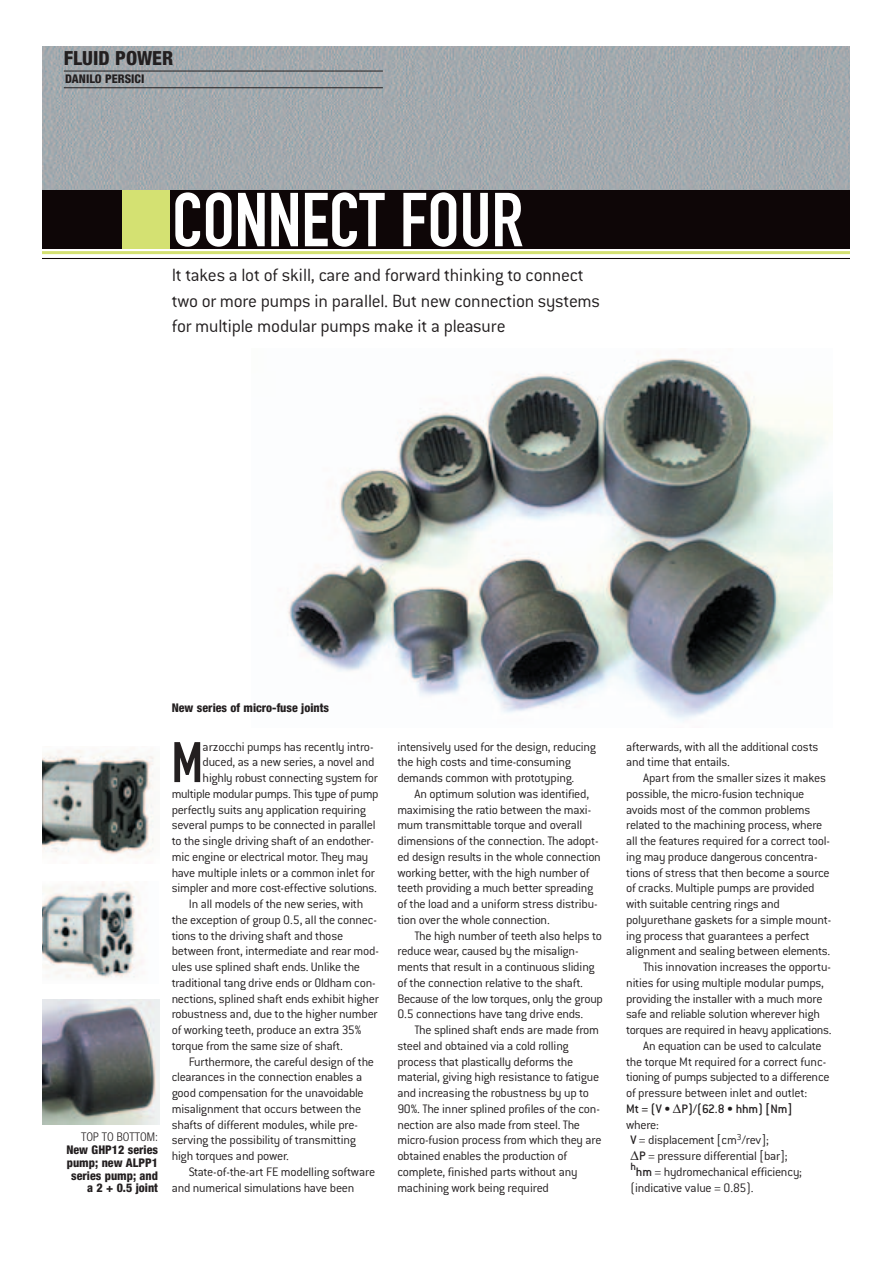
<style>
.page{position:relative;width:893px;height:1263px;background:#fff}
.page>*{position:absolute;margin:0;border:0;box-sizing:border-box;transform-origin:0 0}
.t1{font:75px "DIN Engschrift";color:#fff}
.t2{font:56.1px "DIN Engschrift Alternate";color:#231f20}
.t3{font:300 19.5px/25.5px "Conduit ITC";letter-spacing:-.015em;color:#231f20}
.t4{font:800 condensed 19.5px "Helvetica Neue";color:#231f20}
.t5{font:300 13.5px/15.8px "Conduit ITC";letter-spacing:-.02em;color:#231f20}
.t6{font:500 13.5px "Conduit ITC";letter-spacing:-.005em;color:#231f20}
.t7{font:800 condensed 12px/12.8px "Helvetica Neue";color:#231f20;text-align:right}
.t8{font:300 condensed 12px "Helvetica Neue";color:#231f20}
.s1{font-weight:500}
</style>
<div class="page">
<img style="left:42px;top:46px;width:807px;height:144px">
<hr style="left:64px;top:71px;width:319px;height:1px;background:#231f20">
<hr style="left:64px;top:87px;width:319px;height:1px;background:#231f20">
<div style="left:42px;top:190px;width:807px;height:59px;background:#0e0607"></div>
<div style="left:122px;top:190px;width:48px;height:59px;background:#d4e172"></div>
<hr style="left:42px;top:251px;width:807px;height:3px;background:#d4e172">
<hr style="left:42px;top:258px;width:807px;height:1px;background:#0e0607">
<img style="left:288px;top:358px;width:544px;height:363px">
<img style="left:42px;top:750px;width:112px;height:108px">
<img style="left:42px;top:881px;width:101px;height:98px">
<img style="left:42px;top:1000px;width:117px;height:125px">
<h3 class="t4" style="left:64px;top:51px;width:111px">FLUID POWER</h3>
<p class="t7" style="left:65px;top:74px;width:80px">DANILO PERSICI</p>
<h1 class="t1" style="left:172px;top:193px;width:353px">CONNECT FOUR</h1>
<h3 class="t3" style="left:172px;top:265px;width:430px">It takes a lot of skill, care and forward thinking to connect two or more pumps in parallel. But new connection systems for multiple modular pumps make it a pleasure</h3>
<p class="t8" style="left:81px;top:1133px;width:78px">TOP TO BOTTOM:</p>
<p class="t7" style="left:66px;top:1144px;width:93px">New GHP12 series pump; new ALPP1 series pump; and a 2 + 0.5 joint</p>
<p class="t7" style="left:172px;top:703px;width:159px">New series of micro-fuse joints</p>
<h2 class="t2" style="left:172px;top:742px;width:33px">M</h2>
<p class="t5" style="left:203px;top:740px;width:172px">arzocchi pumps has recently intro-</p>
<p class="t5" style="left:203px;top:756px;width:173px">duced, as a new series, a novel and</p>
<p class="t5" style="left:203px;top:771px;width:177px">highly robust connecting system for</p>
<p class="t5" style="left:172px;top:787px;width:208px">multiple modular pumps. This type of pump</p>
<p class="t5" style="left:172px;top:803px;width:196px">perfectly suits any application requiring</p>
<p class="t5" style="left:172px;top:819px;width:205px">several pumps to be connected in parallel</p>
<p class="t5" style="left:172px;top:834px;width:204px">to the single driving shaft of an endother-</p>
<p class="t5" style="left:172px;top:850px;width:198px">mic engine or electrical motor. They may</p>
<p class="t5" style="left:172px;top:866px;width:205px">have multiple inlets or a common inlet for</p>
<p class="t5" style="left:172px;top:882px;width:207px">simpler and more cost-effective solutions.</p>
<p class="t5" style="left:189px;top:897px;width:176px">In all models of the new series, with</p>
<p class="t5" style="left:172px;top:913px;width:207px">the exception of group 0.5, all the connec-</p>
<p class="t5" style="left:172px;top:929px;width:173px">tions to the driving shaft and those</p>
<p class="t5" style="left:172px;top:945px;width:209px">between front, intermediate and rear mod-</p>
<p class="t5" style="left:172px;top:960px;width:190px">ules use splined shaft ends. Unlike the</p>
<p class="t5" style="left:172px;top:976px;width:206px">traditional tang drive ends or Oldham con-</p>
<p class="t5" style="left:172px;top:992px;width:208px">nections, splined shaft ends exhibit higher</p>
<p class="t5" style="left:172px;top:1008px;width:207px">robustness and, due to the higher number</p>
<p class="t5" style="left:172px;top:1023px;width:191px">of working teeth, produce an extra 35%</p>
<p class="t5" style="left:172px;top:1039px;width:173px">torque from the same size of shaft.</p>
<p class="t5" style="left:189px;top:1055px;width:187px">Furthermore, the careful design of the</p>
<p class="t5" style="left:172px;top:1071px;width:192px">clearances in the connection enables a</p>
<p class="t5" style="left:172px;top:1086px;width:194px">good compensation for the unavoidable</p>
<p class="t5" style="left:172px;top:1102px;width:191px">misalignment that occurs between the</p>
<p class="t5" style="left:172px;top:1118px;width:188px">shafts of different modules, while pre-</p>
<p class="t5" style="left:172px;top:1134px;width:186px">serving the possibility of transmitting</p>
<p class="t5" style="left:172px;top:1149px;width:119px">high torques and power.</p>
<p class="t5" style="left:189px;top:1165px;width:188px">State-of-the-art FE modelling software</p>
<p class="t5" style="left:172px;top:1181px;width:184px">and numerical simulations have been</p>
<p class="t5" style="left:397px;top:740px;width:200px">intensively used for the design, reducing the high costs and time-consuming demands common with prototyping.</p>
<p class="t5" style="left:397px;top:787px;width:205px;text-indent:17px">An optimum solution was identified, maximising the ratio between the maxi&shy;mum transmittable torque and overall dimensions of the connection. The adopt&shy;ed design results in the whole connection working better, with the high number of teeth providing a much better spreading of the load and a uniform stress distribu&shy;tion over the whole connection.</p>
<p class="t5" style="left:397px;top:929px;width:207px;text-indent:17px">The high number of teeth also helps to reduce wear, caused by the misalign&shy;ments that result in a continuous sliding of the connection relative to the shaft.<br>Because of the low torques, only the group 0.5 connections have tang drive ends.</p>
<p class="t5" style="left:397px;top:1023px;width:206px;text-indent:17px">The splined shaft ends are made from steel and obtained via a cold rolling process that plastically deforms the material, giving high resistance to fatigue and increasing the robustness by up to 90%. The inner splined profiles of the con&shy;nection are also made from steel. The micro-fusion process from which they are obtained enables the production of complete, finished parts without any machining work being required</p>
<p class="t5" style="left:626px;top:740px;width:194px">afterwards, with all the additional costs and time that entails.</p>
<p class="t5" style="left:643px;top:771px;width:184px">Apart from the smaller sizes it makes</p>
<p class="t5" style="left:626px;top:787px;width:180px">possible, the micro-fusion technique</p>
<p class="t5" style="left:626px;top:803px;width:186px">avoids most of the common problems</p>
<p class="t5" style="left:626px;top:819px;width:198px">related to the machining process, where</p>
<p class="t5" style="left:626px;top:834px;width:205px">all the features required for a correct tool-</p>
<p class="t5" style="left:626px;top:850px;width:193px">ing may produce dangerous concentra-</p>
<p class="t5" style="left:626px;top:866px;width:205px">tions of stress that then become a source</p>
<p class="t5" style="left:626px;top:882px;width:190px">of cracks. Multiple pumps are provided</p>
<p class="t5" style="left:626px;top:897px;width:155px">with suitable centring rings and</p>
<p class="t5" style="left:626px;top:913px;width:207px">polyurethane gaskets for a simple mount-</p>
<p class="t5" style="left:626px;top:929px;width:185px">ing process that guarantees a perfect</p>
<p class="t5" style="left:626px;top:945px;width:206px">alignment and sealing between elements.</p>
<p class="t5" style="left:643px;top:960px;width:189px">This innovation increases the opportu-</p>
<p class="t5" style="left:626px;top:976px;width:199px">nities for using multiple modular pumps,</p>
<p class="t5" style="left:626px;top:992px;width:198px">providing the installer with a much more</p>
<p class="t5" style="left:626px;top:1008px;width:195px">safe and reliable solution wherever high</p>
<p class="t5" style="left:626px;top:1023px;width:207px">torques are required in heavy applications.</p>
<p class="t5" style="left:643px;top:1039px;width:180px">An equation can be used to calculate</p>
<p class="t5" style="left:626px;top:1055px;width:202px">the torque Mt required for a correct func-</p>
<p class="t5" style="left:626px;top:1071px;width:205px">tioning of pumps subjected to a difference</p>
<p class="t5" style="left:626px;top:1086px;width:183px">of pressure between inlet and outlet:</p>
<p class="t6" style="left:626px;top:1104px;width:168px">Mt = (V • ∆P)/(62.8 • hhm) [Nm]</p>
<p class="t5" style="left:626px;top:1118px;width:34px">where:</p>
<p class="t5" style="left:630px;top:1134px;width:140px"><span class="s1">V</span> = displacement [cm<sup>3</sup>/rev];</p>
<p class="t5" style="left:630px;top:1149px;width:159px">∆<span class="s1">P</span> = pressure differential [bar];</p>
<p class="t5" style="left:630px;top:1165px;width:173px"><sup>h</sup><span class="s1">hm</span> = hydromechanical efficiency;</p>
<p class="t5" style="left:630px;top:1181px;width:125px">(indicative value = 0.85).</p>
</div>
